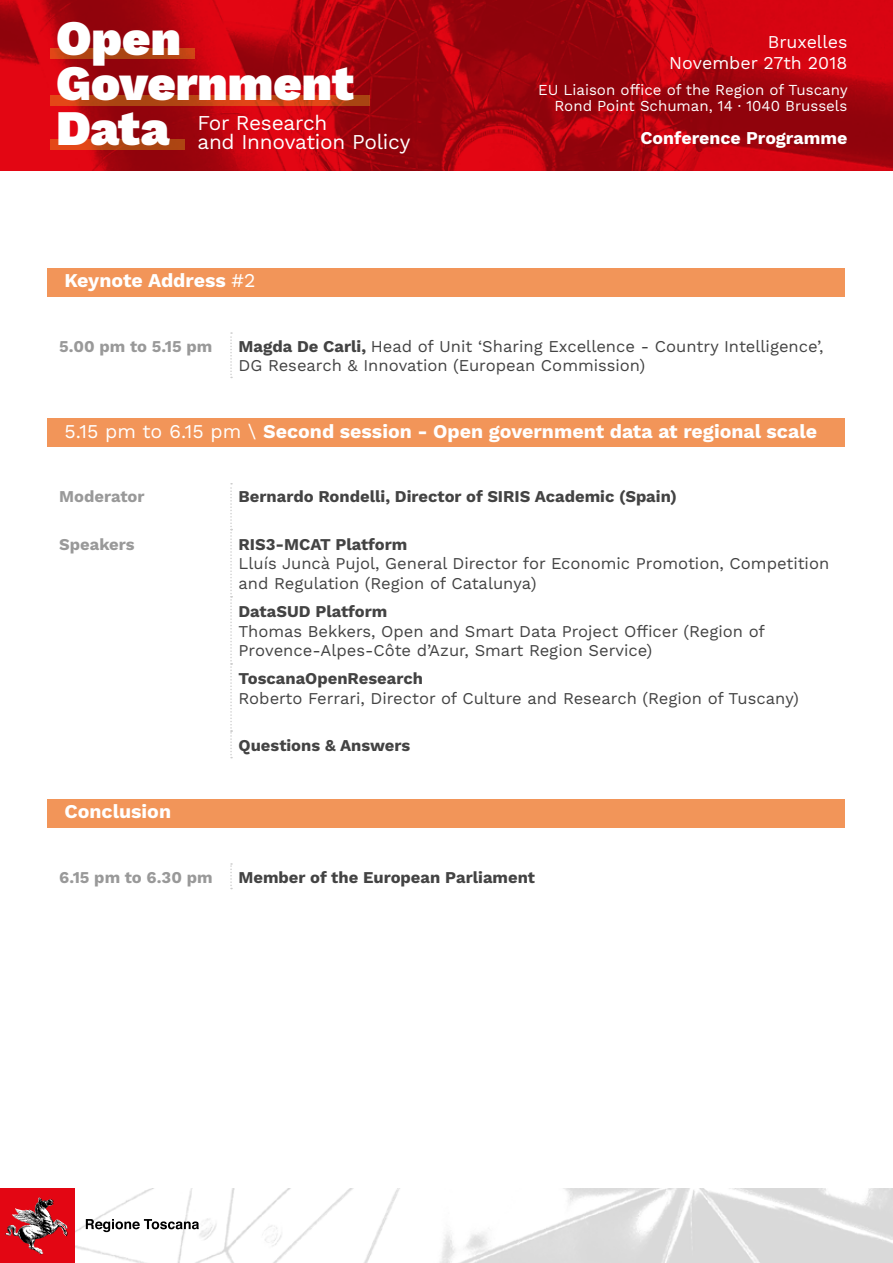
<style>
.page{position:relative;width:893px;height:1263px;background:#fff}
.page>*{position:absolute;margin:0;border:0;box-sizing:border-box;transform-origin:0 0}
.t1{font:900 48.9px/45.3px "Work Sans";color:#fff}
.t2{font:20.7px/19.2px "Work Sans";letter-spacing:-.01em;color:#fff}
.t3{font:700 19.5px "Work Sans";color:#fff}
.t4{font:17.7px/21.3px "Work Sans";color:#fff;text-align:right}
.t5{font:700 17.7px "Work Sans";color:#fff}
.t6{font:16.5px/19.8px "Work Sans";color:#434343}
.t7{font:700 16.5px "Work Sans";color:#434343}
.t8{font:700 16.5px "Work Sans";color:#999}
.t9{font:15px/16.2px "Work Sans";color:#fff;text-align:right}
.s1{font-weight:400}
.s2{font-weight:700}
</style>
<div class="page">
<svg style="left:0;top:0;width:893px;height:170px;background:#b0040e"></svg>
<svg style="left:74px;top:1188px;width:819px;height:75px"></svg>
<div style="left:0;top:1188px;width:74px;height:75px;background:#e30613"></div>
<img style="left:5px;top:1197px;width:63px;height:58px">
<svg style="left:86px;top:1219px;width:113px;height:13px"></svg>
<svg style="left:50px;top:95px;width:320px;height:10px;background:#c34514"></svg>
<svg style="left:50px;top:139px;width:135px;height:11px"></svg>
<svg style="left:50px;top:48px;width:145px;height:11px;background:#b54512"></svg>
<svg style="left:230px;top:332px;width:2px;height:46px"></svg>
<svg style="left:230px;top:483px;width:2px;height:275px"></svg>
<svg style="left:230px;top:863px;width:2px;height:26px"></svg>
<div style="left:48px;top:268px;width:797px;height:28px;background:#f29559"></div>
<div style="left:48px;top:419px;width:797px;height:28px;background:#f29559"></div>
<div style="left:48px;top:799px;width:797px;height:28px;background:#f29559"></div>
<h1 class="t1" style="left:56px;top:18px;width:299px">Open<br>Government<br>Data</h1>
<p class="t2" style="left:197px;top:114px;width:215px">For Research<br>and Innovation Policy</p>
<p class="t3" style="left:65px;top:269px;width:192px">Keynote Address <span class="s1">#2</span></p>
<p class="t4" style="left:669px;top:32px;width:180px">Bruxelles<br>November 27th 2018</p>
<p class="t9" style="left:538px;top:82px;width:311px">EU Liaison office of the Region of Tuscany<br>Rond Point Schuman, 14 ∙ 1040 Brussels</p>
<p class="t5" style="left:640px;top:128px;width:208px">Conference Programme</p>
<p class="t8" style="left:59px;top:336px;width:154px">5.00 pm to 5.15 pm</p>
<p class="t6" style="left:239px;top:337px;width:586px"><span class="s2">Magda De Carli,</span> Head of Unit ‘Sharing Excellence - Country Intelligence’,<br>DG Research &amp; Innovation (European Commission)</p>
<p class="t3" style="left:65px;top:420px;width:754px"><span class="s1">5.15 pm to 6.15 pm \</span> Second session - Open government data at regional scale</p>
<p class="t8" style="left:59px;top:487px;width:87px">Moderator</p>
<p class="t7" style="left:239px;top:487px;width:440px">Bernardo Rondelli, Director of SIRIS Academic (Spain)</p>
<p class="t8" style="left:59px;top:534px;width:77px">Speakers</p>
<p class="t7" style="left:239px;top:534px;width:170px">RIS3-MCAT Platform</p>
<p class="t6" style="left:239px;top:555px;width:592px">Lluís Juncà Pujol, General Director for Economic Promotion, Competition and Regulation (Region of Catalunya)</p>
<p class="t7" style="left:239px;top:602px;width:150px">DataSUD Platform</p>
<p class="t6" style="left:239px;top:622px;width:528px">Thomas Bekkers, Open and Smart Data Project Officer (Region of<br>Provence-Alpes-Côte d’Azur, Smart Region Service)</p>
<p class="t7" style="left:239px;top:669px;width:186px">ToscanaOpenResearch</p>
<p class="t6" style="left:239px;top:689px;width:562px">Roberto Ferrari, Director of Culture and Research (Region of Tuscany)</p>
<p class="t7" style="left:239px;top:736px;width:173px">Questions &amp; Answers</p>
<p class="t3" style="left:65px;top:800px;width:108px">Conclusion</p>
<p class="t8" style="left:59px;top:867px;width:155px">6.15 pm to 6.30 pm</p>
<p class="t7" style="left:239px;top:867px;width:298px">Member of the European Parliament</p>
</div>
